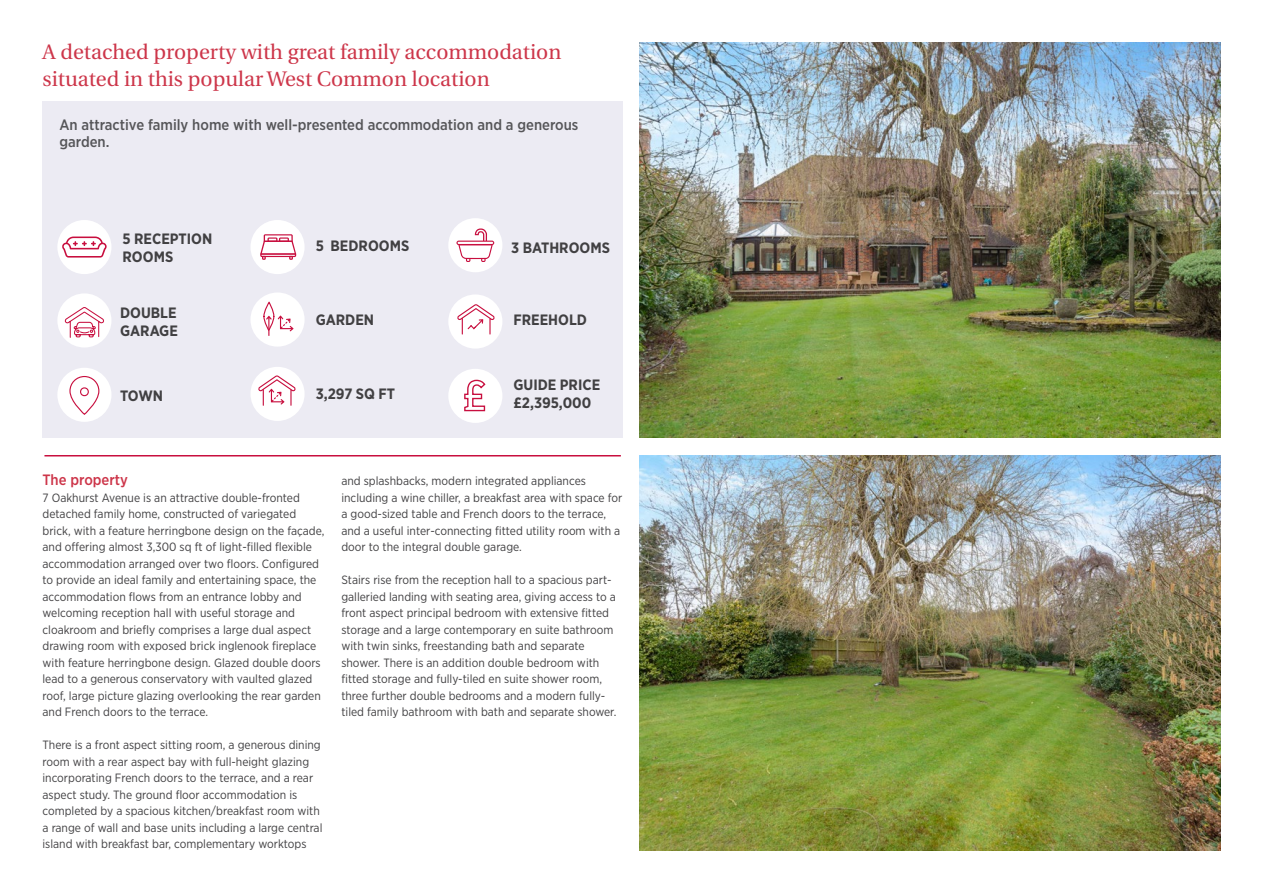
<style>
.page{position:relative;width:1263px;height:893px;background:#fff}
.page>*{position:absolute;margin:0;border:0;box-sizing:border-box;transform-origin:0 0}
.t1{font:21px/27px "Utopia";color:#cd364a}
.t2{font:700 15px/18px "Gotham Narrow";color:#414042}
.t3{font:500 15px/16.5px "Gotham Narrow";color:#565659}
.t4{font:500 15px "Gotham Narrow";color:#cd364a}
.t5{font:12px/16.5px "Gotham Narrow";color:#414042}
</style>
<div class="page">
<div style="left:43px;top:101px;width:580px;height:337px;background:#ecebf3"></div>
<img style="left:640px;top:43px;width:580px;height:395px">
<img style="left:640px;top:455px;width:580px;height:395px">
<hr style="left:44px;top:455px;width:577px;height:1px;background:#c80f3f">
<div style="left:57px;top:293px;width:54px;height:54px;background:#fff;border-radius:50%"></div>
<svg style="left:64px;top:307px;width:40px;height:31px"></svg>
<div style="left:57px;top:368px;width:54px;height:54px;background:#fff;border-radius:50%"></div>
<svg style="left:80px;top:387px;width:9px;height:9px"></svg>
<div style="left:69px;top:376px;width:30px;height:39px;border:1px solid #c80f3f;border-radius:14px"></div>
<div style="left:448px;top:218px;width:54px;height:54px;background:#fff;border-radius:50%"></div>
<svg style="left:456px;top:228px;width:38px;height:34px"></svg>
<div style="left:448px;top:294px;width:54px;height:55px;background:#fff;border-radius:50%"></div>
<svg style="left:457px;top:304px;width:38px;height:31px"></svg>
<div style="left:448px;top:369px;width:54px;height:54px;background:#fff;border-radius:50%"></div>
<svg style="left:464px;top:379px;width:22px;height:33px"></svg>
<div style="left:250px;top:292px;width:55px;height:55px;background:#fff;border-radius:50%"></div>
<svg style="left:278px;top:316px;width:15px;height:15px"></svg>
<div style="left:263px;top:302px;width:11px;height:29px;border:1px solid #c80f3f;border-radius:50%"></div>
<svg style="left:266px;top:316px;width:6px;height:20px"></svg>
<div style="left:250px;top:367px;width:55px;height:54px;background:#fff;border-radius:50%"></div>
<svg style="left:258px;top:375px;width:38px;height:31px"></svg>
<div style="left:250px;top:220px;width:55px;height:54px;background:#fff;border-radius:50%"></div>
<svg style="left:260px;top:234px;width:36px;height:26px"></svg>
<div style="left:57px;top:220px;width:54px;height:54px;background:#fff;border-radius:50%"></div>
<svg style="left:62px;top:237px;width:45px;height:21px"></svg>
<h1 class="t1" style="left:43px;top:39px;width:520px">A detached property with great family accommodation situated in this popular West Common location</h1>
<p class="t3" style="left:59px;top:117px;width:520px">An attractive family home with well-presented accommodation and a generous garden.</p>
<p class="t2" style="left:123px;top:230px;width:91px">5 RECEPTION<br>ROOMS</p>
<p class="t2" style="left:511px;top:239px;width:100px">3 BATHROOMS</p>
<p class="t2" style="left:316px;top:237px;width:95px">5 BEDROOMS</p>
<p class="t2" style="left:120px;top:303px;width:59px">DOUBLE<br>GARAGE</p>
<p class="t2" style="left:120px;top:387px;width:44px">TOWN</p>
<p class="t2" style="left:316px;top:310px;width:60px">GARDEN</p>
<p class="t2" style="left:316px;top:385px;width:81px">3,297 SQ FT</p>
<p class="t2" style="left:513px;top:310px;width:75px">FREEHOLD</p>
<p class="t2" style="left:513px;top:376px;width:88px">GUIDE PRICE £2,395,000</p>
<p class="t4" style="left:43px;top:470px;width:87px">The property</p>
<p class="t5" style="left:43px;top:489px;width:283px">7 Oakhurst Avenue is an attractive double-fronted detached family home, constructed of variegated brick, with a feature herringbone design on the façade, and offering almost 3,300 sq ft of light-filled flexible accommodation arranged over two floors. Configured to provide an ideal family and entertaining space, the accommodation flows from an entrance lobby and welcoming reception hall with useful storage and cloakroom and briefly comprises a large dual aspect drawing room with exposed brick inglenook fireplace with feature herringbone design. Glazed double doors lead to a generous conservatory with vaulted glazed roof, large picture glazing overlooking the rear garden and French doors to the terrace.</p>
<p class="t5" style="left:43px;top:736px;width:281px">There is a front aspect sitting room, a generous dining room with a rear aspect bay with full-height glazing incorporating French doors to the terrace, and a rear aspect study. The ground floor accommodation is completed by a spacious kitchen/breakfast room with a range of wall and base units including a large central island with breakfast bar, complementary worktops</p>
<p class="t5" style="left:341px;top:472px;width:282px">and splashbacks, modern integrated appliances including a wine chiller, a breakfast area with space for a good-sized table and French doors to the terrace, and a useful inter-connecting fitted utility room with a door to the integral double garage.</p>
<p class="t5" style="left:341px;top:571px;width:276px">Stairs rise from the reception hall to a spacious part&shy;galleried landing with seating area, giving access to a front aspect principal bedroom with extensive fitted storage and a large contemporary en suite bathroom with twin sinks, freestanding bath and separate shower. There is an addition double bedroom with fitted storage and fully-tiled en suite shower room, three further double bedrooms and a modern fully&shy;tiled family bathroom with bath and separate shower.</p>
</div>
